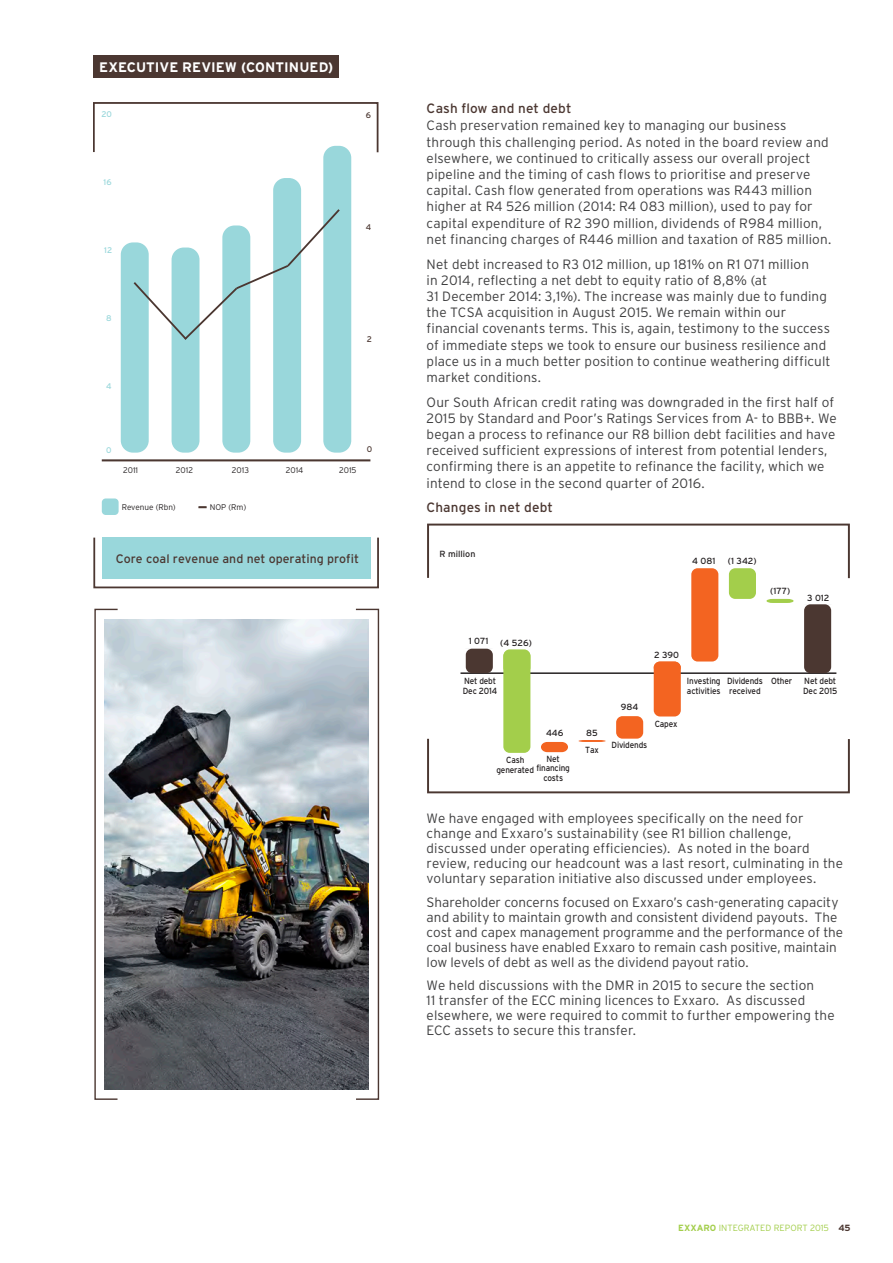
<style>
.page{position:relative;width:893px;height:1263px;background:#fff}
.page>*{position:absolute;margin:0;border:0;box-sizing:border-box;transform-origin:0 0}
.Main_heading{font:700 13.8px "Interstate";color:#fff}
.Body_copy{font:300 13.5px/16.2px "Interstate";letter-spacing:.005em;color:#3e3e3f}
.Heading_level_3{font:13.5px "Interstate";letter-spacing:.01em;color:#4b3731}
.t1{font:12.3px "Interstate";color:#4b3731}
.t2{font:300 9px "Interstate";color:#a3ce4b}
.t3{font:8.85px/9.3px "Interstate";letter-spacing:-.02em;color:#231f20;scale:.92 1}
.t4{font:8.85px "Interstate";letter-spacing:-.02em;color:#231f20}
.t5{font:300 8.25px "Interstate";color:#231f20}
.t6{font:8.25px "Interstate";color:#99d7db}
.t7{font:8.25px "Interstate";color:#4b3731}
.s1{font-weight:700}
.s2{font-weight:700;color:#4b3731}
</style>
<div class="page">
<div style="left:121px;top:242px;width:28px;height:211px;background:#99d7db;border-radius:12px"></div>
<div style="left:172px;top:248px;width:27px;height:205px;background:#99d7db;border-radius:12px"></div>
<div style="left:222px;top:225px;width:28px;height:228px;background:#99d7db;border-radius:12px"></div>
<div style="left:273px;top:178px;width:28px;height:275px;background:#99d7db;border-radius:12px"></div>
<div style="left:323px;top:146px;width:28px;height:307px;background:#99d7db;border-radius:12px"></div>
<svg style="left:94px;top:102px;width:284px;height:50px"></svg>
<svg style="left:94px;top:538px;width:285px;height:50px"></svg>
<hr style="left:102px;top:459px;width:268px;height:2px;background:#4b3731">
<div style="left:102px;top:498px;width:17px;height:17px;background:#99d7db;border-radius:4px"></div>
<svg style="left:132px;top:207px;width:208px;height:135px"></svg>
<svg style="left:198px;top:506px;width:9px;height:2px"></svg>
<div style="left:94px;top:55px;width:245px;height:23px;background:#4b3731"></div>
<hr style="left:460px;top:672px;width:376px;height:2px;background:#231f20">
<div style="left:503px;top:650px;width:27px;height:103px;background:#a3ce4b;border-radius:6px"></div>
<div style="left:616px;top:716px;width:27px;height:23px;background:#f36421;border-radius:6px"></div>
<div style="left:654px;top:662px;width:27px;height:54px;background:#f36421;border-radius:6px"></div>
<div style="left:691px;top:568px;width:27px;height:93px;background:#f36421;border-radius:6px"></div>
<div style="left:729px;top:568px;width:27px;height:31px;background:#a3ce4b;border-radius:6px"></div>
<svg style="left:766px;top:599px;width:28px;height:4px"></svg>
<div style="left:466px;top:649px;width:27px;height:24px;background:#4b3731;border-radius:6px"></div>
<div style="left:503px;top:649px;width:27px;height:25px;background:#a3ce4b;border-radius:6px"></div>
<svg style="left:654px;top:661px;width:27px;height:12px"></svg>
<div style="left:804px;top:604px;width:27px;height:69px;background:#4b3731;border-radius:6px"></div>
<svg style="left:427px;top:524px;width:423px;height:54px"></svg>
<svg style="left:427px;top:739px;width:423px;height:54px"></svg>
<div style="left:94px;top:609px;width:24px;height:491px;border:1px solid #4b3731"></div>
<div style="left:355px;top:609px;width:24px;height:491px;border:1px solid #4b3731"></div>
<img style="left:105px;top:620px;width:263px;height:469px">
<p class="Main_heading" style="left:99px;top:59px;width:236px">EXECUTIVE REVIEW (CONTINUED)</p>
<p class="t6" style="left:101px;top:110px;width:12px">20</p>
<p class="t6" style="left:104px;top:178px;width:10px">16</p>
<p class="t6" style="left:104px;top:245px;width:10px">12</p>
<p class="t7" style="left:366px;top:111px;width:7px">6</p>
<p class="t7" style="left:366px;top:223px;width:7px">4</p>
<p class="t6" style="left:106px;top:313px;width:7px">8</p>
<p class="t6" style="left:106px;top:381px;width:7px">4</p>
<p class="t7" style="left:367px;top:335px;width:7px">2</p>
<p class="t6" style="left:106px;top:446px;width:7px">0</p>
<p class="t5" style="left:123px;top:465px;width:17px">2011</p>
<p class="t5" style="left:176px;top:465px;width:19px">2012</p>
<p class="t5" style="left:232px;top:465px;width:19px">2013</p>
<p class="t5" style="left:286px;top:465px;width:19px">2014</p>
<p class="t5" style="left:339px;top:465px;width:19px">2015</p>
<p class="t7" style="left:367px;top:444px;width:7px">0</p>
<p class="t5" style="left:122px;top:502px;width:55px">Revenue (Rbn)</p>
<p class="t5" style="left:210px;top:502px;width:38px">NOP (Rm)</p>
<p class="t1" style="left:116px;top:552px;width:245px">Core coal revenue and net operating profit</p>
<p class="Heading_level_3" style="left:427px;top:101px;width:146px">Cash flow and net debt</p>
<p class="Body_copy" style="left:427px;top:117px;width:406px">Cash preservation remained key to managing our business through this challenging period. As noted in the board review and elsewhere, we continued to critically assess our overall project pipeline and the timing of cash flows to prioritise and preserve capital. Cash flow generated from operations was R443 million higher at R4 526 million (2014: R4 083 million), used to pay for capital expenditure of R2 390 million, dividends of R984 million, net financing charges of R446 million and taxation of R85 million.</p>
<p class="Body_copy" style="left:427px;top:256px;width:405px">Net debt increased to R3 012 million, up 181% on R1 071 million<br>in 2014, reflecting a net debt to equity ratio of 8,8% (at<br>31 December 2014: 3,1%). The increase was mainly due to funding the TCSA acquisition in August 2015. We remain within our financial covenants terms. This is, again, testimony to the success of immediate steps we took to ensure our business resilience and place us in a much better position to continue weathering difficult market conditions.</p>
<p class="Body_copy" style="left:427px;top:394px;width:412px">Our South African credit rating was downgraded in the first half of 2015 by Standard and Poor’s Ratings Services from A- to BBB+. We began a process to refinance our R8 billion debt facilities and have received sufficient expressions of interest from potential lenders, confirming there is an appetite to refinance the facility, which we intend to close in the second quarter of 2016.</p>
<p class="Heading_level_3" style="left:427px;top:500px;width:128px">Changes in net debt</p>
<p class="t4" style="left:440px;top:549px;width:37px">R million</p>
<p class="t4" style="left:692px;top:556px;width:25px">4 081</p>
<p class="t4" style="left:728px;top:556px;width:30px">(1 342)</p>
<p class="t4" style="left:770px;top:586px;width:21px">(177)</p>
<p class="t4" style="left:807px;top:593px;width:24px">3 012</p>
<p class="t4" style="left:469px;top:636px;width:21px">1 071</p>
<p class="t3" style="left:463px;top:676px;width:39px">Net debt<br>Dec 2014</p>
<p class="t4" style="left:500px;top:637px;width:33px">(4 526)</p>
<p class="t4" style="left:546px;top:728px;width:19px">446</p>
<p class="t4" style="left:586px;top:728px;width:13px">85</p>
<p class="t3" style="left:585px;top:745px;width:16px">Tax</p>
<p class="t3" style="left:496px;top:755px;width:42px;text-align:center">Cash generated</p>
<p class="t3" style="left:536px;top:754px;width:38px;text-align:center">Net financing costs</p>
<p class="t4" style="left:654px;top:650px;width:27px">2 390</p>
<p class="t4" style="left:621px;top:702px;width:19px">984</p>
<p class="t3" style="left:655px;top:719px;width:26px">Capex</p>
<p class="t3" style="left:612px;top:740px;width:40px">Dividends</p>
<p class="t3" style="left:687px;top:676px;width:38px">Investing activities</p>
<p class="t3" style="left:727px;top:676px;width:40px">Dividends received</p>
<p class="t3" style="left:771px;top:676px;width:24px">Other</p>
<p class="t3" style="left:803px;top:676px;width:39px">Net debt<br>Dec 2015</p>
<p class="Body_copy" style="left:427px;top:811px;width:418px;line-height:15px">We have engaged with employees specifically on the need for change and Exxaro’s sustainability (see R1 billion challenge, discussed under operating efficiencies). As noted in the board review, reducing our headcount was a last resort, culminating in the voluntary separation initiative also discussed under employees.</p>
<p class="Body_copy" style="left:427px;top:894px;width:418px;line-height:15px">Shareholder concerns focused on Exxaro’s cash-generating capacity and ability to maintain growth and consistent dividend payouts. The cost and capex management programme and the performance of the coal business have enabled Exxaro to remain cash positive, maintain low levels of debt as well as the dividend payout ratio.</p>
<p class="Body_copy" style="left:427px;top:978px;width:409px;line-height:15px">We held discussions with the DMR in 2015 to secure the section<br>11 transfer of the ECC mining licences to Exxaro. As discussed elsewhere, we were required to commit to further empowering the ECC assets to secure this transfer.</p>
<p class="t2" style="left:678px;top:1223px;width:174px"><span class="s1">EXXARO</span> INTEGRATED REPORT 2015 <span class="s2">45</span></p>
</div>
